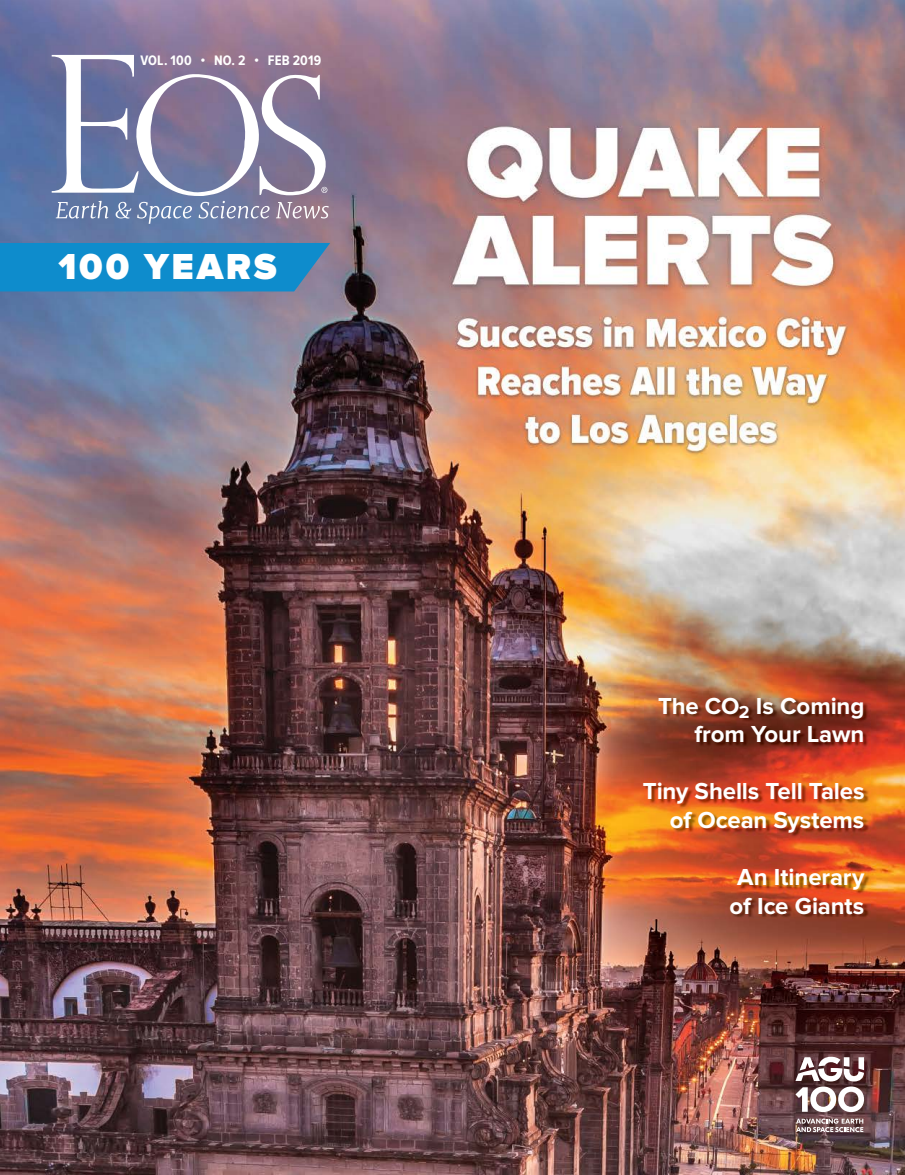
<style>
.page{position:relative;width:905px;height:1175px;background:#fff}
.page>*{position:absolute;margin:0;border:0;box-sizing:border-box;transform-origin:0 0}
.t1{font:900 37.5px "Proxima Nova";letter-spacing:.07em;color:#fff}
.t2{font:700 24px/28.5px "Proxima Nova";letter-spacing:-.005em;color:#fff;text-align:right}
.t3{font:700 14.25px "Proxima Nova Cond";letter-spacing:.015em;color:#fff}
</style>
<div class="page">
<img style="left:0;top:0;width:904px;height:1174px">
<svg style="left:796px;top:1118px;width:67px;height:14px"></svg>
<svg style="left:795px;top:1056px;width:69px;height:56px"></svg>
<svg style="left:52px;top:55px;width:277px;height:169px"></svg>
<img style="left:644px;top:698px;width:226px;height:220px">
<div style="left:0;top:243px;width:330px;height:48px;background:#0e8ccc"></div>
<p class="t3" style="left:140px;top:52px;width:182px">VOL. 100 • NO. 2 • FEB 2019</p>
<h1 class="t1" style="left:58px;top:245px;width:220px">100 YEARS</h1>
<p class="t2" style="left:658px;top:692px;width:208px">The CO<sub>2</sub> Is Coming from Your Lawn</p>
<p class="t2" style="left:643px;top:777px;width:223px">Tiny Shells Tell Tales of Ocean Systems</p>
<p class="t2" style="left:729px;top:863px;width:136px;text-align:center">An Itinerary of Ice Giants</p>
</div>
